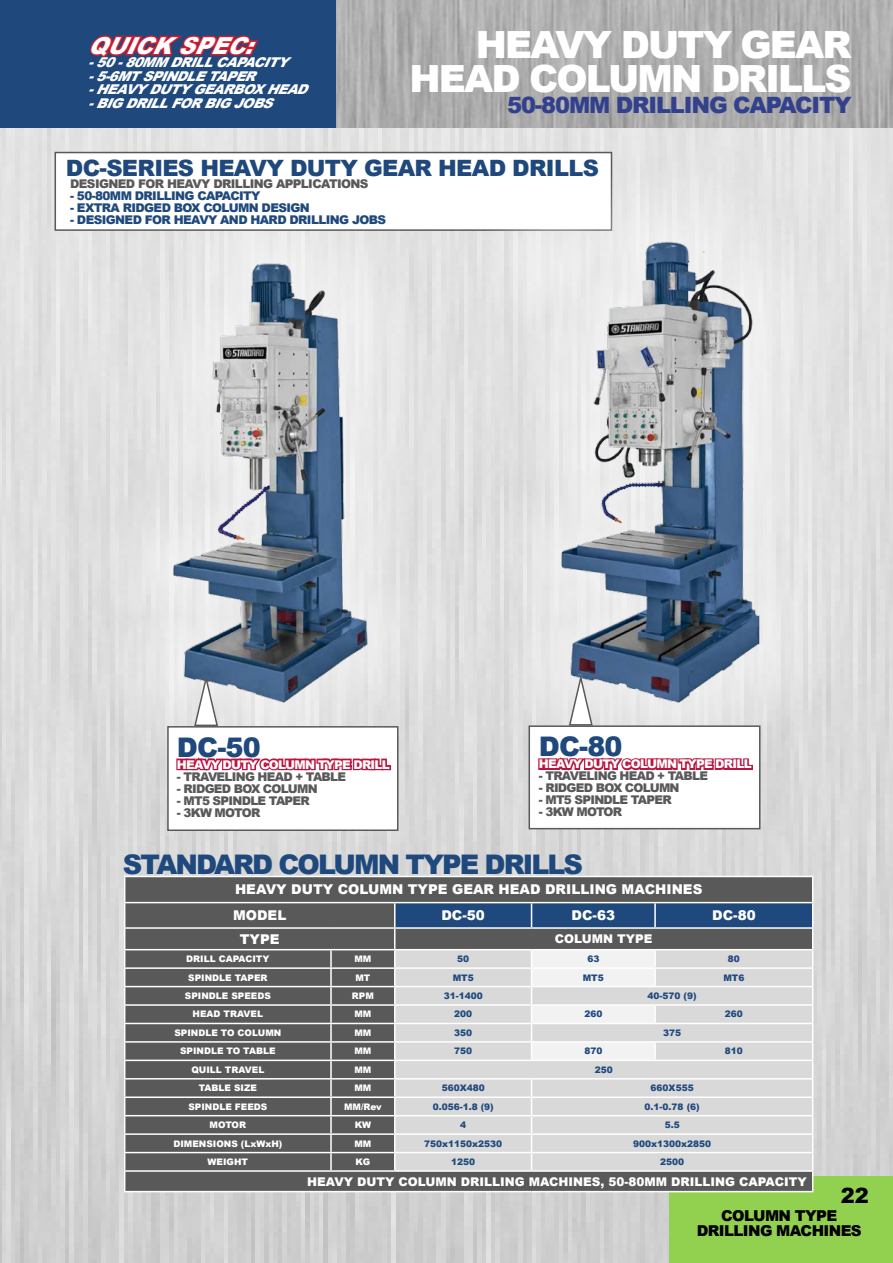
<style>
.page{position:relative;width:893px;height:1263px;background:#fff}
.page>*{position:absolute;margin:0;border:0;box-sizing:border-box;transform-origin:0 0}
.t1{font:900 37.5px/34.5px "Arial";letter-spacing:-.05em;color:#fff;text-align:right}
.t2{font:900 27px "Arial";letter-spacing:-.07em;color:#1f497d}
.t3{font:italic 900 23.4px "Arial";color:#fff;scale:.96 1}
.t4{font:900 22.5px "Arial";letter-spacing:-.03em;color:#1f497d}
.t5{font:900 22.5px "Arial";letter-spacing:-.05em;color:#33408c}
.t6{font:900 21px "Arial";color:#000}
.t7{font:900 15px/15px "Arial";letter-spacing:-.04em;color:#000;text-align:center}
.t8{font:italic 900 13.5px/13.5px "Arial";color:#fff}
.t9{font:900 13.5px/25.8px "Arial";color:#fff}
.t10{font:900 12px "Arial";letter-spacing:-.06em;color:#595959}
.t11{font:900 12px "Arial";letter-spacing:-.05em;color:#1f497d}
.t12{font:900 12px "Arial";color:#fff}
.t13{font:900 12px "Arial";letter-spacing:-.06em;color:#fff}
.t14{font:900 9px "Arial";color:#fff}
.t15{font:900 9px "Arial";color:#1f497d}
</style>
<div class="page">
<img style="left:0;top:127px;width:892px;height:1135px">
<hr style="left:0;top:0;width:1px;height:127px;background:#1f497d">
<img style="left:336px;top:0;width:556px;height:127px">
<div style="left:1px;top:0;width:335px;height:127px;background:#1f497d"></div>
<div style="left:0;top:111px;width:16px;height:615px;background:#e0e0e0"></div>
<svg style="left:90px;top:35px;width:169px;height:23px"></svg>
<div style="left:88px;top:179px;width:364px;height:608px;background:#e2e2e2"></div>
<img style="left:168px;top:253px;width:205px;height:453px">
<div style="left:670px;top:1176px;width:223px;height:87px;background:#92d050"></div>
<div style="left:125px;top:877px;width:269px;height:314px;background:#595959"></div>
<hr style="left:124px;top:876px;width:207px;height:1px;background:#fff">
<hr style="left:331px;top:876px;width:64px;height:1px;background:#fff">
<hr style="left:395px;top:876px;width:137px;height:1px;background:#fff">
<hr style="left:532px;top:876px;width:123px;height:1px;background:#fff">
<hr style="left:655px;top:876px;width:158px;height:1px;background:#fff">
<hr style="left:124px;top:902px;width:207px;height:1px;background:#fff">
<hr style="left:331px;top:902px;width:64px;height:1px;background:#fff">
<hr style="left:124px;top:927px;width:207px;height:2px;background:#fff">
<hr style="left:331px;top:927px;width:64px;height:2px;background:#fff">
<hr style="left:124px;top:949px;width:207px;height:1px;background:#fff">
<hr style="left:331px;top:949px;width:64px;height:1px;background:#fff">
<hr style="left:124px;top:967px;width:207px;height:2px;background:#fff">
<hr style="left:331px;top:967px;width:64px;height:2px;background:#fff">
<hr style="left:124px;top:986px;width:207px;height:1px;background:#fff">
<hr style="left:331px;top:986px;width:64px;height:1px;background:#fff">
<hr style="left:124px;top:1004px;width:207px;height:2px;background:#fff">
<hr style="left:331px;top:1004px;width:64px;height:2px;background:#fff">
<hr style="left:124px;top:1023px;width:207px;height:1px;background:#fff">
<hr style="left:331px;top:1023px;width:64px;height:1px;background:#fff">
<hr style="left:124px;top:1041px;width:207px;height:2px;background:#fff">
<hr style="left:331px;top:1041px;width:64px;height:2px;background:#fff">
<hr style="left:124px;top:1059px;width:207px;height:2px;background:#fff">
<hr style="left:331px;top:1059px;width:64px;height:2px;background:#fff">
<hr style="left:124px;top:1078px;width:207px;height:1px;background:#fff">
<hr style="left:331px;top:1078px;width:64px;height:1px;background:#fff">
<hr style="left:124px;top:1096px;width:207px;height:2px;background:#fff">
<hr style="left:331px;top:1096px;width:64px;height:2px;background:#fff">
<hr style="left:124px;top:1115px;width:207px;height:1px;background:#fff">
<hr style="left:331px;top:1115px;width:64px;height:1px;background:#fff">
<hr style="left:124px;top:1133px;width:207px;height:2px;background:#fff">
<hr style="left:331px;top:1133px;width:64px;height:2px;background:#fff">
<hr style="left:124px;top:1152px;width:207px;height:1px;background:#fff">
<hr style="left:331px;top:1152px;width:64px;height:1px;background:#fff">
<svg style="left:330px;top:950px;width:2px;height:220px"></svg>
<hr style="left:124px;top:1170px;width:207px;height:2px;background:#fff">
<svg style="left:124px;top:877px;width:1px;height:314px"></svg>
<hr style="left:331px;top:1170px;width:64px;height:2px;background:#fff">
<hr style="left:124px;top:1191px;width:207px;height:1px;background:#fff">
<hr style="left:331px;top:1191px;width:64px;height:1px;background:#fff">
<hr style="left:395px;top:1191px;width:137px;height:1px;background:#fff">
<hr style="left:532px;top:1191px;width:123px;height:1px;background:#fff">
<hr style="left:655px;top:1191px;width:158px;height:1px;background:#fff">
<svg style="left:394px;top:877px;width:419px;height:314px;background:#b5b8bc"></svg>
<hr style="left:532px;top:1059px;width:123px;height:2px;background:#fff">
<div style="left:55px;top:152px;width:557px;height:79px;background:#fff;border:2px solid #595959"></div>
<svg style="left:476px;top:157px;width:371px;height:632px;background:#e4e4e4"></svg>
<img style="left:557px;top:240px;width:209px;height:467px">
<div style="left:167px;top:726px;width:231px;height:105px;background:#fff;border:2px solid #595959"></div>
<div style="left:528px;top:725px;width:232px;height:104px;background:#fff;border:2px solid #595959"></div>
<svg style="left:176px;top:757px;width:216px;height:14px;background:#cb4d6e"></svg>
<svg style="left:538px;top:757px;width:215px;height:14px"></svg>
<svg style="left:568px;top:676px;width:26px;height:50px"></svg>
<svg style="left:193px;top:676px;width:26px;height:51px"></svg>
<h3 class="t3" style="left:88px;top:29px;width:188px">QUICKSPEC:</h3>
<h3 class="t8" style="left:88px;top:55px;width:229px">-50-80MMDRILLCAPACITY -5-6MTSPINDLETAPER -HEAVYDUTYGEARBOXHEAD -BIGDRILLFORBIGJOBS</h3>
<h1 class="t1" style="left:409px;top:26px;width:444px">HEAVY DUTY GEAR<br>HEAD COLUMN DRILLS</h1>
<h3 class="t5" style="left:507px;top:89px;width:346px">50-80MM DRILLING CAPACITY</h3>
<h3 class="t4" style="left:66px;top:152px;width:535px">DC-SERIES HEAVY DUTY GEAR HEAD DRILLS</h3>
<h3 class="t10" style="left:70px;top:175px;width:300px">DESIGNED FOR HEAVY DRILLING APPLICATIONS</h3>
<h3 class="t11" style="left:70px;top:187px;width:192px">- 50-80MM DRILLING CAPACITY</h3>
<h3 class="t11" style="left:70px;top:199px;width:241px">- EXTRA RIDGED BOX COLUMN DESIGN</h3>
<h3 class="t11" style="left:70px;top:211px;width:318px">- DESIGNED FOR HEAVY AND HARD DRILLING JOBS</h3>
<h2 class="t2" style="left:539px;top:727px;width:85px">DC-80</h2>
<h3 class="t13" style="left:539px;top:755px;width:214px">HEAVY DUTY COLUMN TYPE DRILL</h3>
<h3 class="t10" style="left:539px;top:767px;width:171px">- TRAVELING HEAD + TABLE</h3>
<h3 class="t10" style="left:539px;top:779px;width:142px">- RIDGED BOX COLUMN</h3>
<h3 class="t10" style="left:539px;top:791px;width:134px">- MT5 SPINDLE TAPER</h3>
<h3 class="t10" style="left:539px;top:803px;width:85px">- 3KW MOTOR</h3>
<h2 class="t2" style="left:123px;top:844px;width:462px">STANDARD COLUMN TYPE DRILLS</h2>
<h2 class="t2" style="left:177px;top:727px;width:85px">DC-50</h2>
<h3 class="t13" style="left:177px;top:756px;width:214px">HEAVY DUTY COLUMN TYPE DRILL</h3>
<h3 class="t10" style="left:177px;top:768px;width:171px">- TRAVELING HEAD + TABLE</h3>
<h3 class="t10" style="left:177px;top:780px;width:142px">- RIDGED BOX COLUMN</h3>
<h3 class="t10" style="left:177px;top:792px;width:134px">- MT5 SPINDLE TAPER</h3>
<h3 class="t10" style="left:177px;top:804px;width:85px">- 3KW MOTOR</h3>
<h3 class="t9" style="left:233px;top:876px;width:471px">HEAVY DUTY COLUMN TYPE GEAR HEAD DRILLING MACHINES<br>MODEL</h3>
<h3 class="t9" style="left:441px;top:902px;width:45px">DC-50</h3>
<h3 class="t9" style="left:572px;top:902px;width:45px">DC-63</h3>
<h3 class="t9" style="left:712px;top:902px;width:45px">DC-80</h3>
<h3 class="t9" style="left:240px;top:925px;width:41px">TYPE</h3>
<h3 class="t12" style="left:555px;top:930px;width:99px">COLUMN TYPE</h3>
<p class="t14" style="left:186px;top:952px;width:85px">DRILL CAPACITY</p>
<p class="t14" style="left:354px;top:952px;width:18px">MM</p>
<p class="t15" style="left:457px;top:952px;width:14px">50</p>
<p class="t15" style="left:587px;top:952px;width:14px">63</p>
<p class="t15" style="left:728px;top:952px;width:14px">80</p>
<p class="t14" style="left:188px;top:971px;width:81px">SPINDLE TAPER</p>
<p class="t14" style="left:355px;top:971px;width:16px">MT</p>
<p class="t15" style="left:453px;top:971px;width:22px">MT5</p>
<p class="t15" style="left:583px;top:971px;width:22px">MT5</p>
<p class="t15" style="left:723px;top:971px;width:22px">MT6</p>
<p class="t14" style="left:185px;top:989px;width:87px">SPINDLE SPEEDS</p>
<p class="t14" style="left:352px;top:989px;width:23px">RPM</p>
<p class="t15" style="left:444px;top:989px;width:41px">31-1400</p>
<p class="t15" style="left:648px;top:989px;width:51px">40-570 (9)</p>
<p class="t14" style="left:193px;top:1008px;width:72px">HEAD TRAVEL</p>
<p class="t14" style="left:354px;top:1008px;width:18px">MM</p>
<p class="t15" style="left:454px;top:1008px;width:20px">200</p>
<p class="t15" style="left:584px;top:1008px;width:20px">260</p>
<p class="t15" style="left:725px;top:1008px;width:20px">260</p>
<p class="t14" style="left:174px;top:1026px;width:108px">SPINDLE TO COLUMN</p>
<p class="t14" style="left:354px;top:1026px;width:18px">MM</p>
<p class="t15" style="left:454px;top:1026px;width:20px">350</p>
<p class="t15" style="left:663px;top:1026px;width:20px">375</p>
<p class="t14" style="left:180px;top:1044px;width:97px">SPINDLE TO TABLE</p>
<p class="t14" style="left:354px;top:1044px;width:18px">MM</p>
<p class="t15" style="left:454px;top:1044px;width:20px">750</p>
<p class="t15" style="left:584px;top:1044px;width:20px">870</p>
<p class="t15" style="left:725px;top:1044px;width:20px">810</p>
<p class="t14" style="left:191px;top:1063px;width:75px">QUILL TRAVEL</p>
<p class="t14" style="left:354px;top:1063px;width:18px">MM</p>
<p class="t15" style="left:595px;top:1063px;width:20px">250</p>
<p class="t14" style="left:199px;top:1081px;width:60px">TABLE SIZE</p>
<p class="t14" style="left:354px;top:1081px;width:18px">MM</p>
<p class="t15" style="left:442px;top:1081px;width:45px">560X480</p>
<p class="t15" style="left:651px;top:1081px;width:45px">660X555</p>
<p class="t14" style="left:188px;top:1100px;width:80px">SPINDLE FEEDS</p>
<p class="t14" style="left:344px;top:1100px;width:39px">MM/Rev</p>
<p class="t15" style="left:433px;top:1100px;width:63px">0.056-1.8 (9)</p>
<p class="t15" style="left:645px;top:1100px;width:57px">0.1-0.78 (6)</p>
<p class="t14" style="left:210px;top:1118px;width:38px">MOTOR</p>
<p class="t14" style="left:355px;top:1118px;width:18px">KW</p>
<p class="t15" style="left:460px;top:1118px;width:8px">4</p>
<p class="t15" style="left:665px;top:1118px;width:17px">5.5</p>
<p class="t14" style="left:173px;top:1137px;width:110px">DIMENSIONS (LxWxH)</p>
<p class="t14" style="left:354px;top:1137px;width:18px">MM</p>
<p class="t15" style="left:424px;top:1137px;width:80px">750x1150x2530</p>
<p class="t15" style="left:633px;top:1137px;width:80px">900x1300x2850</p>
<p class="t14" style="left:208px;top:1155px;width:42px">WEIGHT</p>
<p class="t14" style="left:356px;top:1155px;width:16px">KG</p>
<p class="t15" style="left:451px;top:1155px;width:26px">1250</p>
<p class="t15" style="left:660px;top:1155px;width:26px">2500</p>
<h3 class="t12" style="left:307px;top:1172px;width:501px">HEAVY DUTY COLUMN DRILLING MACHINES, 50-80MM DRILLING CAPACITY</h3>
<h3 class="t6" style="left:841px;top:1181px;width:30px">22</h3>
<h3 class="t7" style="left:697px;top:1208px;width:167px">COLUMN TYPE<br>DRILLING MACHINES</h3>
</div>
